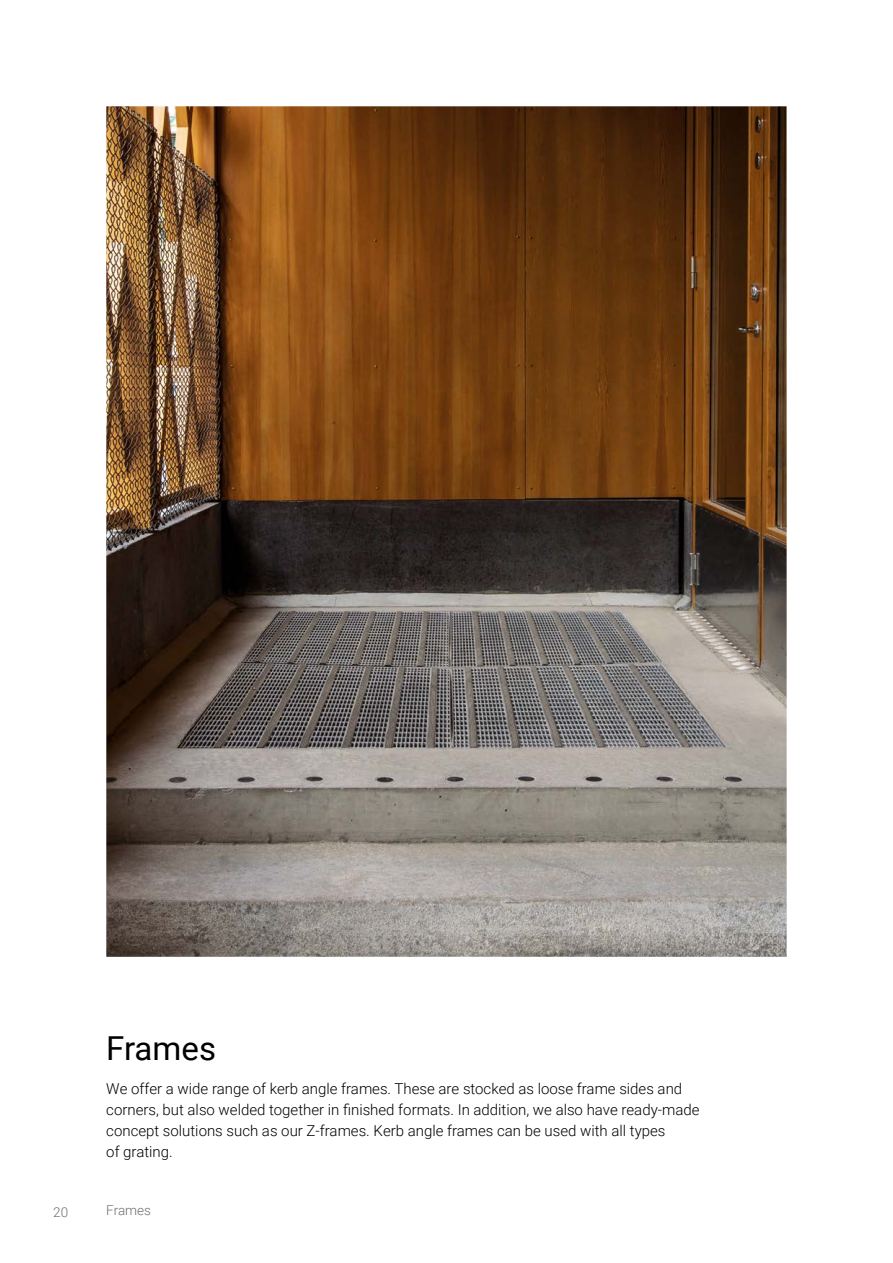
<style>
.page{position:relative;width:893px;height:1263px;background:#fff}
.page>*{position:absolute;margin:0;border:0;box-sizing:border-box;transform-origin:0 0}
.t1{font:33px "Roboto";color:#000}
.t2{font:300 15px/21px "Roboto";color:#000}
.t3{font:300 13.5px "Roboto";color:#706f6f}
</style>
<div class="page">
<img style="left:106px;top:106px;width:681px;height:851px">
<p class="t3" style="left:53px;top:1203px;width:17px">20</p>
<h1 class="t1" style="left:106px;top:1025px;width:111px">Frames</h1>
<p class="t2" style="left:106px;top:1077px;width:595px">We offer a wide range of kerb angle frames. These are stocked as loose frame sides and corners, but also welded together in finished formats. In addition, we also have ready-made concept solutions such as our Z-frames. Kerb angle frames can be used with all types<br>of grating.</p>
<p class="t3" style="left:106px;top:1201px;width:46px">Frames</p>
</div>
